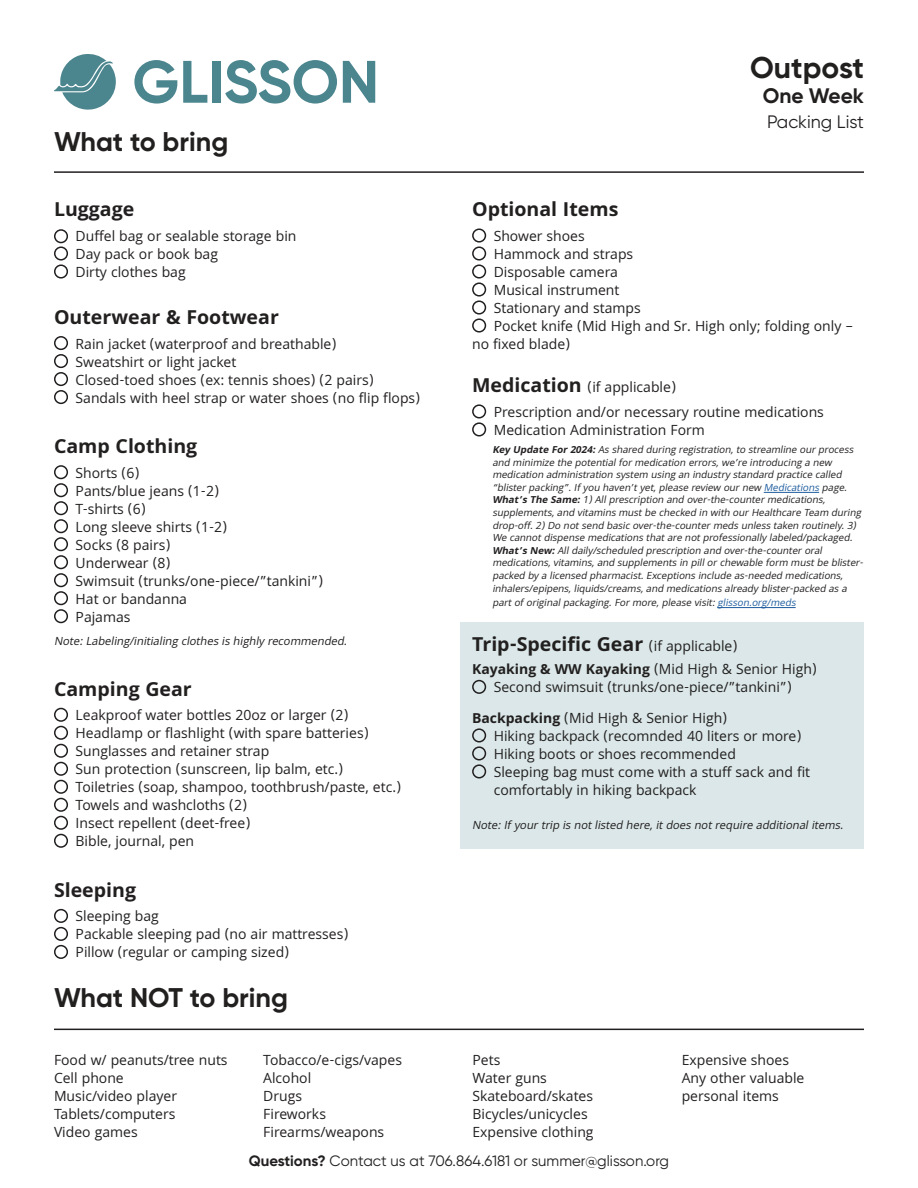
<style>
.page{position:relative;width:918px;height:1188px;background:#fff}
.page>*{position:absolute;margin:0;border:0;box-sizing:border-box;transform-origin:0 0}
.t1{font:700 30px "Gilroy";color:#221f1f}
.t2{font:700 27px "Gilroy";color:#221f1f}
.t3{font:700 21px "Khula";color:#221f1f}
.t4{font:700 21px "Gilroy";color:#221f1f}
.t5{font:18px "Gilroy";color:#221f1f}
.t6{font:15px/18px "Khula";color:#221f1f}
.t7{font:15px "Gilroy";color:#221f1f}
.t8{font:italic 12px "Khula";color:#221f1f}
.t9{font:italic 10.5px/12.6px "Khula";color:#221f1f}
.s1{font-weight:700;font-size:21px}
.s2{font-weight:700}
.s3{color:#1f5d9e}
.s4{font-weight:400;font-size:15px}
</style>
<div class="page">
<div style="left:460px;top:622px;width:403px;height:227px;background:#dbe7e8"></div>
<div style="left:54px;top:229px;width:14px;height:14px;border:2px solid #221f1f;border-radius:50%"></div>
<div style="left:54px;top:246px;width:14px;height:15px;border:2px solid #221f1f;border-radius:50%"></div>
<div style="left:54px;top:264px;width:14px;height:15px;border:2px solid #221f1f;border-radius:50%"></div>
<div style="left:54px;top:336px;width:14px;height:14px;border:2px solid #221f1f;border-radius:50%"></div>
<div style="left:54px;top:354px;width:14px;height:14px;border:2px solid #221f1f;border-radius:50%"></div>
<div style="left:54px;top:372px;width:14px;height:14px;border:2px solid #221f1f;border-radius:50%"></div>
<div style="left:54px;top:390px;width:14px;height:14px;border:2px solid #221f1f;border-radius:50%"></div>
<div style="left:54px;top:465px;width:14px;height:14px;border:2px solid #221f1f;border-radius:50%"></div>
<div style="left:54px;top:483px;width:14px;height:14px;border:2px solid #221f1f;border-radius:50%"></div>
<div style="left:54px;top:501px;width:14px;height:14px;border:2px solid #221f1f;border-radius:50%"></div>
<div style="left:54px;top:519px;width:14px;height:14px;border:2px solid #221f1f;border-radius:50%"></div>
<div style="left:54px;top:537px;width:14px;height:14px;border:2px solid #221f1f;border-radius:50%"></div>
<div style="left:54px;top:555px;width:14px;height:14px;border:2px solid #221f1f;border-radius:50%"></div>
<div style="left:54px;top:573px;width:14px;height:14px;border:2px solid #221f1f;border-radius:50%"></div>
<div style="left:54px;top:591px;width:14px;height:14px;border:2px solid #221f1f;border-radius:50%"></div>
<div style="left:54px;top:609px;width:14px;height:14px;border:2px solid #221f1f;border-radius:50%"></div>
<div style="left:54px;top:708px;width:14px;height:14px;border:2px solid #221f1f;border-radius:50%"></div>
<div style="left:54px;top:726px;width:14px;height:14px;border:2px solid #221f1f;border-radius:50%"></div>
<div style="left:54px;top:744px;width:14px;height:14px;border:2px solid #221f1f;border-radius:50%"></div>
<div style="left:54px;top:762px;width:14px;height:14px;border:2px solid #221f1f;border-radius:50%"></div>
<div style="left:54px;top:780px;width:14px;height:14px;border:2px solid #221f1f;border-radius:50%"></div>
<div style="left:54px;top:798px;width:14px;height:14px;border:2px solid #221f1f;border-radius:50%"></div>
<div style="left:54px;top:816px;width:14px;height:14px;border:2px solid #221f1f;border-radius:50%"></div>
<div style="left:54px;top:834px;width:14px;height:14px;border:2px solid #221f1f;border-radius:50%"></div>
<div style="left:54px;top:909px;width:14px;height:14px;border:2px solid #221f1f;border-radius:50%"></div>
<div style="left:54px;top:927px;width:14px;height:14px;border:2px solid #221f1f;border-radius:50%"></div>
<div style="left:54px;top:945px;width:14px;height:14px;border:2px solid #221f1f;border-radius:50%"></div>
<hr style="left:764px;top:492px;width:55px;height:1px;background:#1f5d9e">
<hr style="left:718px;top:607px;width:78px;height:1px;background:#1f5d9e">
<div style="left:472px;top:228px;width:14px;height:15px;border:2px solid #221f1f;border-radius:50%"></div>
<div style="left:472px;top:246px;width:14px;height:15px;border:2px solid #221f1f;border-radius:50%"></div>
<div style="left:472px;top:264px;width:14px;height:15px;border:2px solid #221f1f;border-radius:50%"></div>
<div style="left:472px;top:282px;width:14px;height:15px;border:2px solid #221f1f;border-radius:50%"></div>
<div style="left:472px;top:300px;width:14px;height:15px;border:2px solid #221f1f;border-radius:50%"></div>
<div style="left:472px;top:318px;width:14px;height:15px;border:2px solid #221f1f;border-radius:50%"></div>
<div style="left:472px;top:404px;width:14px;height:14px;border:2px solid #221f1f;border-radius:50%"></div>
<div style="left:472px;top:422px;width:14px;height:14px;border:2px solid #221f1f;border-radius:50%"></div>
<div style="left:472px;top:680px;width:14px;height:14px;border:2px solid #221f1f;border-radius:50%"></div>
<div style="left:472px;top:728px;width:14px;height:14px;border:2px solid #221f1f;border-radius:50%"></div>
<div style="left:472px;top:746px;width:14px;height:14px;border:2px solid #221f1f;border-radius:50%"></div>
<div style="left:472px;top:764px;width:14px;height:14px;border:2px solid #221f1f;border-radius:50%"></div>
<svg style="left:54px;top:54px;width:62px;height:56px"></svg>
<svg style="left:134px;top:60px;width:43px;height:44px"></svg>
<svg style="left:183px;top:61px;width:24px;height:42px"></svg>
<div style="left:212px;top:61px;width:8px;height:42px;background:#4b858e"></div>
<svg style="left:225px;top:60px;width:112px;height:44px"></svg>
<svg style="left:343px;top:61px;width:32px;height:42px"></svg>
<hr style="left:54px;top:171px;width:810px;height:2px;background:#221f1f">
<hr style="left:54px;top:1029px;width:810px;height:1px;background:#221f1f">
<h2 class="t2" style="left:54px;top:129px;width:176px">What to bring</h2>
<h3 class="t3" style="left:54px;top:201px;width:82px">Luggage</h3>
<p class="t6" style="left:76px;top:228px;width:222px">Duffel bag or sealable storage bin<br>Day pack or book bag<br>Dirty clothes bag</p>
<h3 class="t3" style="left:54px;top:309px;width:226px">Outerwear &amp; Footwear</h3>
<p class="t6" style="left:76px;top:336px;width:346px">Rain jacket (waterproof and breathable)<br>Sweatshirt or light jacket<br>Closed-toed shoes (ex: tennis shoes) (2 pairs)<br>Sandals with heel strap or water shoes (no flip flops)</p>
<h3 class="t3" style="left:54px;top:438px;width:145px">Camp Clothing</h3>
<p class="t6" style="left:76px;top:465px;width:249px">Shorts (6)<br>Pants/blue jeans (1-2)<br>T-shirts (6)<br>Long sleeve shirts (1-2)<br>Socks (8 pairs)<br>Underwear (8)<br>Swimsuit (trunks/one-piece/”tankini”)<br>Hat or bandanna<br>Pajamas</p>
<p class="t8" style="left:54px;top:637px;width:296px">Note: Labeling/initialing clothes is highly recommended.</p>
<h3 class="t3" style="left:54px;top:681px;width:139px">Camping Gear</h3>
<p class="t6" style="left:76px;top:708px;width:327px">Leakproof water bottles 20oz or larger (2)<br>Headlamp or flashlight (with spare batteries)<br>Sunglasses and retainer strap<br>Sun protection (sunscreen, lip balm, etc.)<br>Toiletries (soap, shampoo, toothbrush/paste, etc.)<br>Towels and washcloths (2)<br>Insect repellent (deet-free)<br>Bible, journal, pen</p>
<h3 class="t3" style="left:54px;top:882px;width:84px">Sleeping</h3>
<p class="t6" style="left:76px;top:909px;width:274px">Sleeping bag<br>Packable sleeping pad (no air mattresses)<br>Pillow (regular or camping sized)</p>
<h2 class="t2" style="left:54px;top:985px;width:236px">What NOT to bring</h2>
<h1 class="t1" style="left:750px;top:54px;width:115px">Outpost</h1>
<h3 class="t4" style="left:763px;top:86px;width:103px">One Week</h3>
<p class="t5" style="left:767px;top:114px;width:98px">Packing List</p>
<h3 class="t3" style="left:472px;top:201px;width:148px">Optional Items</h3>
<p class="t6" style="left:494px;top:228px;width:93px">Shower shoes</p>
<p class="t6" style="left:494px;top:246px;width:141px">Hammock and straps</p>
<p class="t6" style="left:494px;top:264px;width:126px">Disposable camera</p>
<p class="t6" style="left:494px;top:282px;width:127px">Musical instrument</p>
<p class="t6" style="left:494px;top:300px;width:148px">Stationary and stamps</p>
<p class="t6" style="left:494px;top:318px;width:361px">Pocket knife (Mid High and Sr. High only; folding only –</p>
<p class="t6" style="left:472px;top:336px;width:100px">no fixed blade)</p>
<p class="t6" style="left:494px;top:376px;width:332px;line-height:24.8px;text-indent:-22px"><span class="s1">Medication</span> (if applicable)<br>Prescription and/or necessary routine medications</p>
<p class="t6" style="left:494px;top:422px;width:213px">Medication Administration Form</p>
<p class="t9" style="left:492px;top:444px;width:374px"><span class="s2">Key Update For 2024:</span> As shared during registration, to streamline our process and minimize the potential for medication errors, we’re introducing a new medication administration system using an industry standard practice called “blister packing”. If you haven’t yet, please review our new <span class="s3">Medications</span> page.<br><span class="s2">What’s The Same:</span> 1) All prescription and over-the-counter medications, supplements, and vitamins must be checked in with our Healthcare Team during drop-off. 2) Do not send basic over-the-counter meds unless taken routinely. 3)<br>We cannot dispense medications that are not professionally labeled/packaged.<br><span class="s2">What’s New:</span> All daily/scheduled prescription and over-the-counter oral medications, vitamins, and supplements in pill or chewable form must be blister&shy;packed by a licensed pharmacist. Exceptions include as-needed medications, inhalers/epipens, liquids/creams, and medications already blister-packed as a</p>
<p class="t9" style="left:492px;top:597px;width:307px">part of original packaging. For more, please visit: <span class="s3">glisson.org/meds</span></p>
<h3 class="t3" style="left:472px;top:636px;width:267px">Trip-Specific Gear <span class="s4">(if applicable)</span></h3>
<p class="t6" style="left:472px;top:662px;width:346px;text-align:center"><span class="s2">Kayaking &amp; WW Kayaking</span> (Mid High &amp; Senior High)<br>Second swimsuit (trunks/one-piece/”tankini”)</p>
<p class="t6" style="left:494px;top:710px;width:318px;text-indent:-22px"><span class="s2">Backpacking</span> (Mid High &amp; Senior High)<br>Hiking backpack (recomnded 40 liters or more)<br>Hiking boots or shoes recommended<br>Sleeping bag must come with a stuff sack and fit comfortably in hiking backpack</p>
<p class="t8" style="left:472px;top:821px;width:374px">Note: If your trip is not listed here, it does not require additional items.</p>
<p class="t6" style="left:54px;top:1053px;width:175px">Food w/ peanuts/tree nuts<br>Cell phone<br>Music/video player<br>Tablets/computers<br>Video games</p>
<p class="t6" style="left:263px;top:1053px;width:140px">Tobacco/e-cigs/vapes<br>Alcohol<br>Drugs<br>Fireworks<br>Firearms/weapons</p>
<p class="t6" style="left:472px;top:1053px;width:123px">Pets<br>Water guns<br>Skateboard/skates<br>Bicycles/unicycles<br>Expensive clothing</p>
<p class="t6" style="left:682px;top:1053px;width:124px">Expensive shoes<br>Any other valuable personal items</p>
<p class="t7" style="left:249px;top:1153px;width:422px"><span class="s2">Questions?</span> Contact us at 706.864.6181 or summer@glisson.org</p>
</div>
